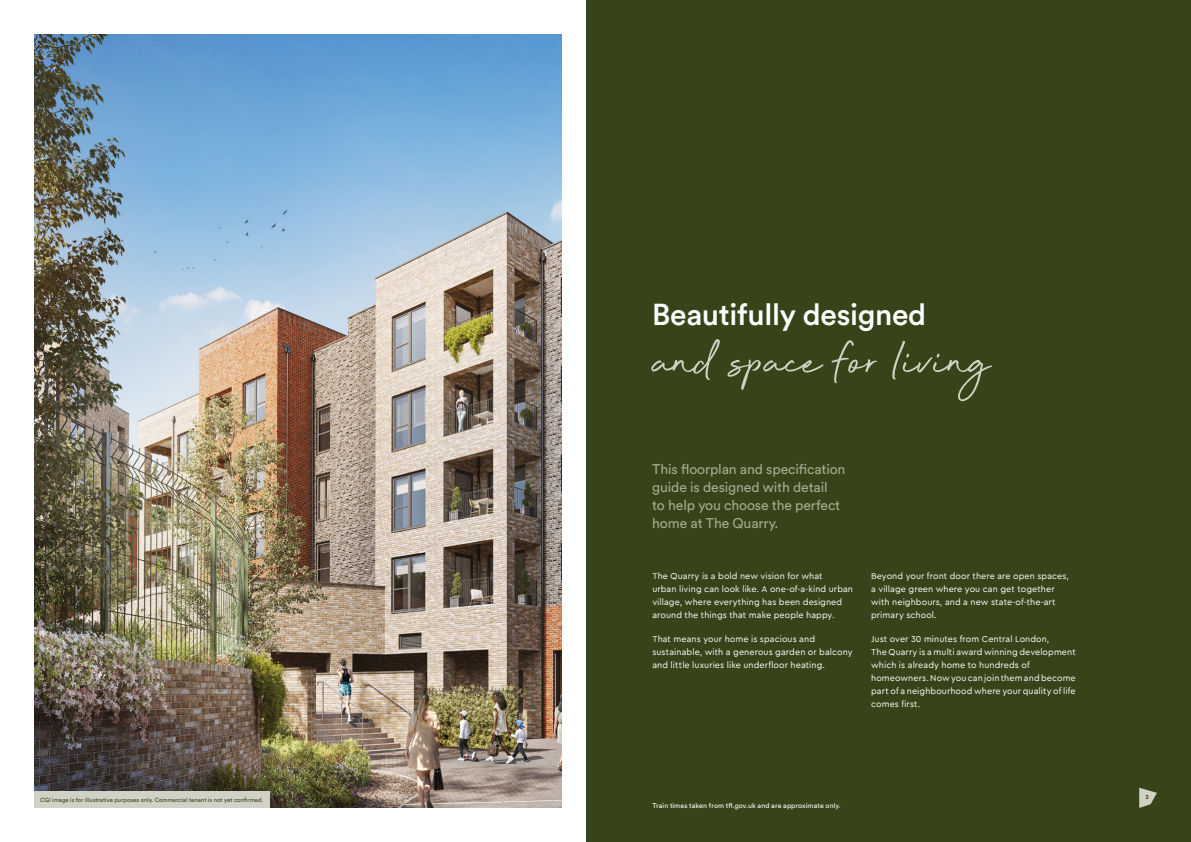
<style>
.page{position:relative;width:1191px;height:842px;background:#fff}
.page>*{position:absolute;margin:0;border:0;box-sizing:border-box;transform-origin:0 0}
.t1{font:63px "Beyond Infinity";color:#d1d2c5}
.t2{font:500 30px "Circular Std";letter-spacing:-.01em;color:#fff}
.t3{font:14px/18px "Circular Std";letter-spacing:-.01em;color:#a5a990}
.t4{font:9px/13px "Circular Std Regular";letter-spacing:.01em;color:#fff}
.t5{font:7px "Circular Std";letter-spacing:.015em;color:#fff}
.t6{font:6px "Circular Std";color:#374419}
.t7{font:700 6px "Circular Std";color:#374419}
</style>
<div class="page">
<div style="left:587px;top:0;width:604px;height:842px;background:#374419"></div>
<img style="left:34px;top:34px;width:527px;height:774px">
<div style="left:34px;top:792px;width:235px;height:16px;background:#d1d2c5"></div>
<svg style="left:1139px;top:788px;width:18px;height:20px"></svg>
<p class="t6" style="left:40px;top:796px;width:225px">CGI image is for illustrative purposes only. Commercial tenant is not yet confirmed.</p>
<h2 class="t2" style="left:652px;top:295px;width:276px">Beautifully designed</h2>
<h1 class="t1" style="left:652px;top:328px;width:339px">and space for living</h1>
<h3 class="t3" style="left:652px;top:460px;width:195px">This floorplan and specification guide is designed with detail<br>to help you choose the perfect home at The Quarry.</h3>
<p class="t4" style="left:652px;top:569px;width:202px">The Quarry is a bold new vision for what<br>urban living can look like. A one-of-a-kind urban village, where everything has been designed around the things that make people happy.</p>
<p class="t4" style="left:652px;top:632px;width:202px">That means your home is spacious and sustainable, with a generous garden or balcony and little luxuries like underfloor heating.</p>
<p class="t4" style="left:871px;top:569px;width:199px">Beyond your front door there are open spaces, a village green where you can get together with neighbours, and a new state-of-the-art primary school.</p>
<p class="t4" style="left:871px;top:632px;width:206px">Just over 30 minutes from Central London,<br>The Quarry is a multi award winning development which is already home to hundreds of homeowners. Now you can join them and become part of a neighbourhood where your quality of life comes first.</p>
<p class="t5" style="left:652px;top:801px;width:190px">Train times taken from tfl.gov.uk and are approximate only.</p>
<p class="t7" style="left:1145px;top:793px;width:5px">3</p>
</div>
